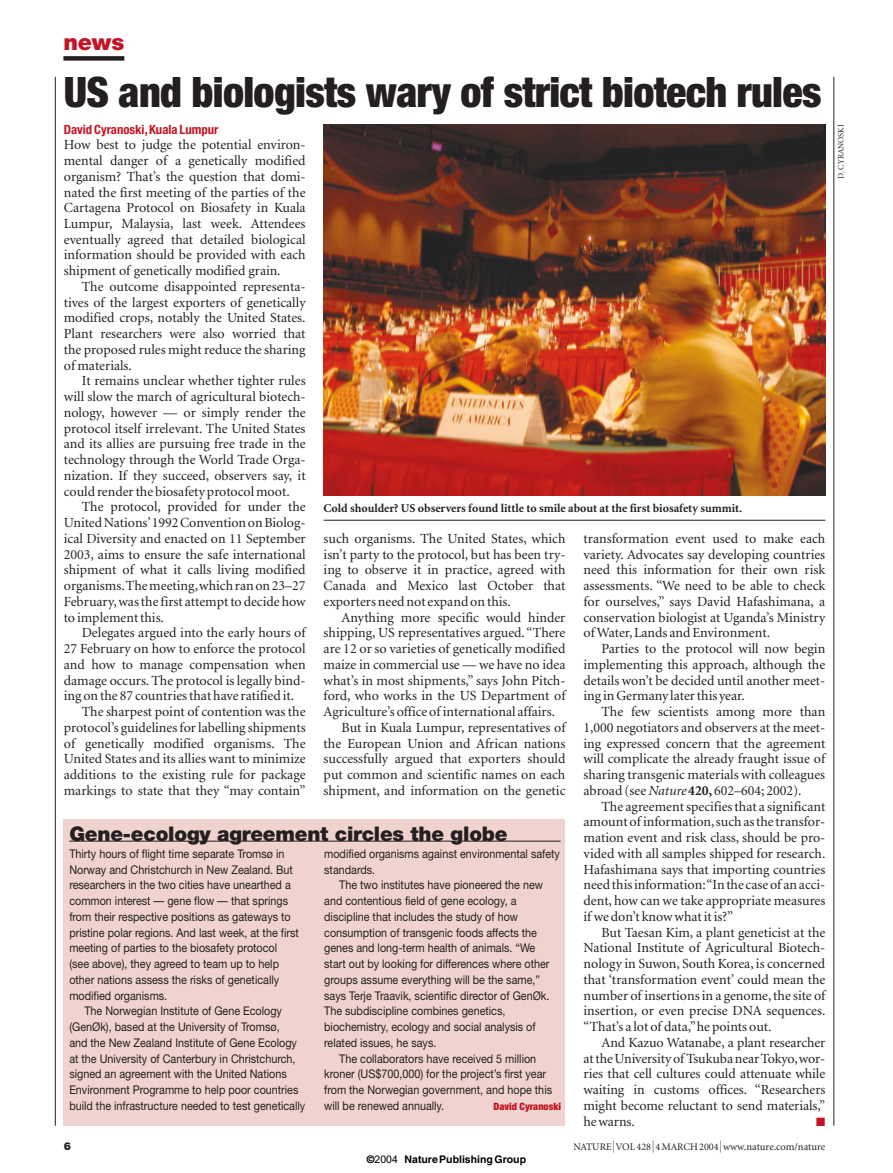
<style>
.page{position:relative;width:893px;height:1173px;background:#fff}
.page>*{position:absolute;margin:0;border:0;box-sizing:border-box;transform-origin:0 0}
.t1{font:900 condensed 42px "Helvetica Neue";letter-spacing:-.015em;color:#231f20}
.t2{font:900 22.5px "Helvetica Neue";color:#c41324}
.t3{font:900 20.25px "Helvetica Neue";letter-spacing:-.01em;color:#231f20}
.t4{font:13.95px/15.8px "Minion";color:#231f20;text-align:justify}
.t5{font:700 condensed 12.75px "Helvetica Neue";color:#c41324}
.t6{font:12px/15.8px "Helvetica Neue";color:#231f20;scale:.9 1}
.t7{font:700 12px "Minion";color:#231f20}
.t8{font:12px "Zapf Dingbats";color:#c41324}
.t9{font:900 10.8px "Helvetica Neue";color:#231f20}
.t10{font:700 10.5px "Helvetica";color:#000}
.t11{font:10.2px "Minion";color:#231f20}
.t12{font:900 condensed 10.2px "Helvetica Neue";color:#c41324}
.t13{font:8.25px "Minion";color:#231f20}
.s1{font-style:italic}
.s2{font-weight:700}
.s3{font-family:"Helvetica Neue";font-weight:300;font-size:12px}
.s4{font-size:10.5px}
.s5{font-family:"Arial";font-weight:400}
</style>
<div class="page">
<div style="left:63px;top:56px;width:61px;height:5px;background:#231f20"></div>
<hr style="left:55px;top:77px;width:1px;height:1049px;background:#231f20">
<hr style="left:833px;top:77px;width:1px;height:1049px;background:#231f20">
<div style="left:64px;top:820px;width:501px;height:306px;background:#f0d3ce"></div>
<hr style="left:69px;top:841px;width:491px;height:1px;background:#231f20">
<img style="left:324px;top:125px;width:501px;height:370px">
<hr style="left:323px;top:520px;width:502px;height:1px;background:#231f20">
<h2 class="t2" style="left:63px;top:33px;width:62px">news</h2>
<h1 class="t1" style="left:64px;top:77px;width:759px">US and biologists wary of strict biotech rules</h1>
<p class="t5" style="left:64px;top:124px;width:156px">David Cyranoski,Kuala Lumpur</p>
<p class="t4" style="left:64px;top:138px;width:243px">How best to judge the potential environ&shy;mental danger of a genetically modified organism? That’s the question that domi&shy;nated the first meeting of the parties of the Cartagena Protocol on Biosafety in Kuala Lumpur, Malaysia, last week. Attendees eventually agreed that detailed biological information should be provided with each shipment of genetically modified grain.</p>
<p class="t4" style="left:64px;top:280px;width:243px;text-indent:18px">The outcome disappointed representa&shy;tives of the largest exporters of genetically modified crops, notably the United States.<br>Plant researchers were also worried that the proposed rules might reduce the sharing of materials.</p>
<p class="t4" style="left:64px;top:374px;width:243px;text-indent:18px">It remains unclear whether tighter rules will slow the march of agricultural biotech&shy;nology, however — or simply render the protocol itself irrelevant. The United States and its allies are pursuing free trade in the technology through the World Trade Orga&shy;nization. If they succeed, observers say, it could render the biosafety protocol moot.</p>
<p class="t4" style="left:64px;top:500px;width:243px;text-indent:18px">The protocol, provided for under the United Nations’1992 Convention on Biolog&shy;ical Diversity and enacted on 11 September 2003, aims to ensure the safe international shipment of what it calls living modified organisms.The meeting,which ran on 23–27<br>February, was the first attempt to decide how to implement this.</p>
<p class="t4" style="left:82px;top:626px;width:225px">Delegates argued into the early hours of</p>
<p class="t4" style="left:64px;top:642px;width:243px">27 February on how to enforce the protocol</p>
<p class="t4" style="left:64px;top:658px;width:243px">and how to manage compensation when</p>
<p class="t4" style="left:64px;top:674px;width:243px">damage occurs. The protocol is legally bind-</p>
<p class="t4" style="left:64px;top:689px;width:232px">ing on the 87 countries that have ratified it.</p>
<p class="t4" style="left:82px;top:705px;width:225px">The sharpest point of contention was the</p>
<p class="t4" style="left:64px;top:721px;width:243px">protocol’s guidelines for labelling shipments</p>
<p class="t4" style="left:64px;top:737px;width:243px">of genetically modified organisms. The</p>
<p class="t4" style="left:64px;top:752px;width:243px">United States and its allies want to minimize</p>
<p class="t4" style="left:64px;top:768px;width:243px">additions to the existing rule for package</p>
<p class="t4" style="left:64px;top:784px;width:243px">markings to state that they “may contain”</p>
<p class="t7" style="left:323px;top:503px;width:420px">Cold shoulder? US observers found little to smile about at the first biosafety summit.</p>
<p class="t4" style="left:323px;top:532px;width:243px">such organisms. The United States, which isn’t party to the protocol, but has been try&shy;ing to observe it in practice, agreed with Canada and Mexico last October that exporters need not expand on this.</p>
<p class="t4" style="left:341px;top:611px;width:225px">Anything more specific would hinder</p>
<p class="t4" style="left:323px;top:626px;width:243px">shipping, US representatives argued. “There</p>
<p class="t4" style="left:323px;top:642px;width:243px">are 12 or so varieties of genetically modified</p>
<p class="t4" style="left:323px;top:658px;width:243px">maize in commercial use — we have no idea</p>
<p class="t4" style="left:323px;top:674px;width:243px">what’s in most shipments,” says John Pitch-</p>
<p class="t4" style="left:323px;top:689px;width:243px">ford, who works in the US Department of</p>
<p class="t4" style="left:323px;top:705px;width:233px">Agriculture’s office of international affairs.</p>
<p class="t4" style="left:341px;top:721px;width:225px">But in Kuala Lumpur, representatives of</p>
<p class="t4" style="left:323px;top:737px;width:243px">the European Union and African nations</p>
<p class="t4" style="left:323px;top:752px;width:243px">successfully argued that exporters should</p>
<p class="t4" style="left:323px;top:768px;width:243px">put common and scientific names on each</p>
<p class="t4" style="left:323px;top:784px;width:243px">shipment, and information on the genetic</p>
<p class="t4" style="left:583px;top:532px;width:243px">transformation event used to make each variety. Advocates say developing countries need this information for their own risk assessments. “We need to be able to check for ourselves,” says David Hafashimana, a conservation biologist at Uganda’s Ministry of Water,Lands and Environment.</p>
<p class="t4" style="left:583px;top:642px;width:243px;text-indent:18px">Parties to the protocol will now begin implementing this approach, although the details won’t be decided until another meet&shy;ing in Germany later this year.</p>
<p class="t4" style="left:583px;top:705px;width:243px;text-indent:18px">The few scientists among more than 1,000 negotiators and observers at the meet&shy;ing expressed concern that the agreement will complicate the already fraught issue of sharing transgenic materials with colleagues abroad (see <span class="s1">Nature</span> <span class="s2">420,</span> 602–604; 2002).</p>
<p class="t4" style="left:583px;top:800px;width:243px;text-indent:18px">The agreement specifies that a significant amount of information,such as the transfor&shy;mation event and risk class, should be pro&shy;vided with all samples shipped for research.<br>Hafashimana says that importing countries need this information:“In the case of an acci&shy;dent, how can we take appropriate measures if we don’t know what it is?”</p>
<p class="t4" style="left:583px;top:926px;width:243px;text-indent:18px">But Taesan Kim, a plant geneticist at the National Institute of Agricultural Biotech&shy;nology in Suwon, South Korea, is concerned that ‘transformation event’ could mean the number of insertions in a genome, the site of insertion, or even precise DNA sequences. “That’s a lot of data,”he points out.</p>
<p class="t4" style="left:583px;top:1036px;width:243px;text-indent:18px">And Kazuo Watanabe, a plant researcher at the University of Tsukuba near Tokyo,wor&shy;ries that cell cultures could attenuate while waiting in customs offices. “Researchers might become reluctant to send materials,” he warns.</p>
<h3 class="t3" style="left:69px;top:826px;width:440px">Gene-ecology agreement circles the globe</h3>
<p class="t6" style="left:324px;top:847px;width:263px">modified organisms against environmental safety standards.</p>
<p class="t6" style="left:324px;top:878px;width:252px;text-indent:15px">The two institutes have pioneered the new and contentious field of gene ecology, a discipline that includes the study of how consumption of transgenic foods affects the genes and long-term health of animals. “We start out by looking for differences where other groups assume everything will be the same,” says Terje Traavik, scientific director of GenØk.<br>The subdiscipline combines genetics, biochemistry, ecology and social analysis of related issues, he says.</p>
<p class="t6" style="left:324px;top:1052px;width:255px;text-indent:15px">The collaborators have received 5 million kroner (US$700,000) for the project’s first year from the Norwegian government, and hope this will be renewed annually.</p>
<p class="t6" style="left:69px;top:847px;width:256px">Thirty hours of flight time separate Tromsø in Norway and Christchurch in New Zealand. But researchers in the two cities have unearthed a common interest — gene flow — that springs from their respective positions as gateways to pristine polar regions. And last week, at the first meeting of parties to the biosafety protocol (see above), they agreed to team up to help other nations assess the risks of genetically modified organisms.</p>
<p class="t6" style="left:69px;top:1004px;width:263px;text-indent:15px">The Norwegian Institute of Gene Ecology (GenØk), based at the University of Tromsø,<br>and the New Zealand Institute of Gene Ecology at the University of Canterbury in Christchurch, signed an agreement with the United Nations Environment Programme to help poor countries build the infrastructure needed to test genetically</p>
<p class="t12" style="left:493px;top:1103px;width:69px">David Cyranoski</p>
<p class="t8" style="left:816px;top:1116px;width:11px">■</p>
<p class="t9" style="left:64px;top:1142px;width:9px">6</p>
<p class="t11" style="left:573px;top:1143px;width:253px">NATURE<span class="s3">|</span> VOL 428 <span class="s3">|</span> 4 MARCH 2004 <span class="s3">|</span> <span class="s4">www.nature.com/nature</span></p>
<p class="t10" style="left:367px;top:1153px;width:161px">© <span class="s5">2004</span> Nature PublishingGroup</p>
<p class="t13" style="left:837px;top:179px;width:56px;rotate:-90deg">D. CYRANOSKI</p>
</div>
